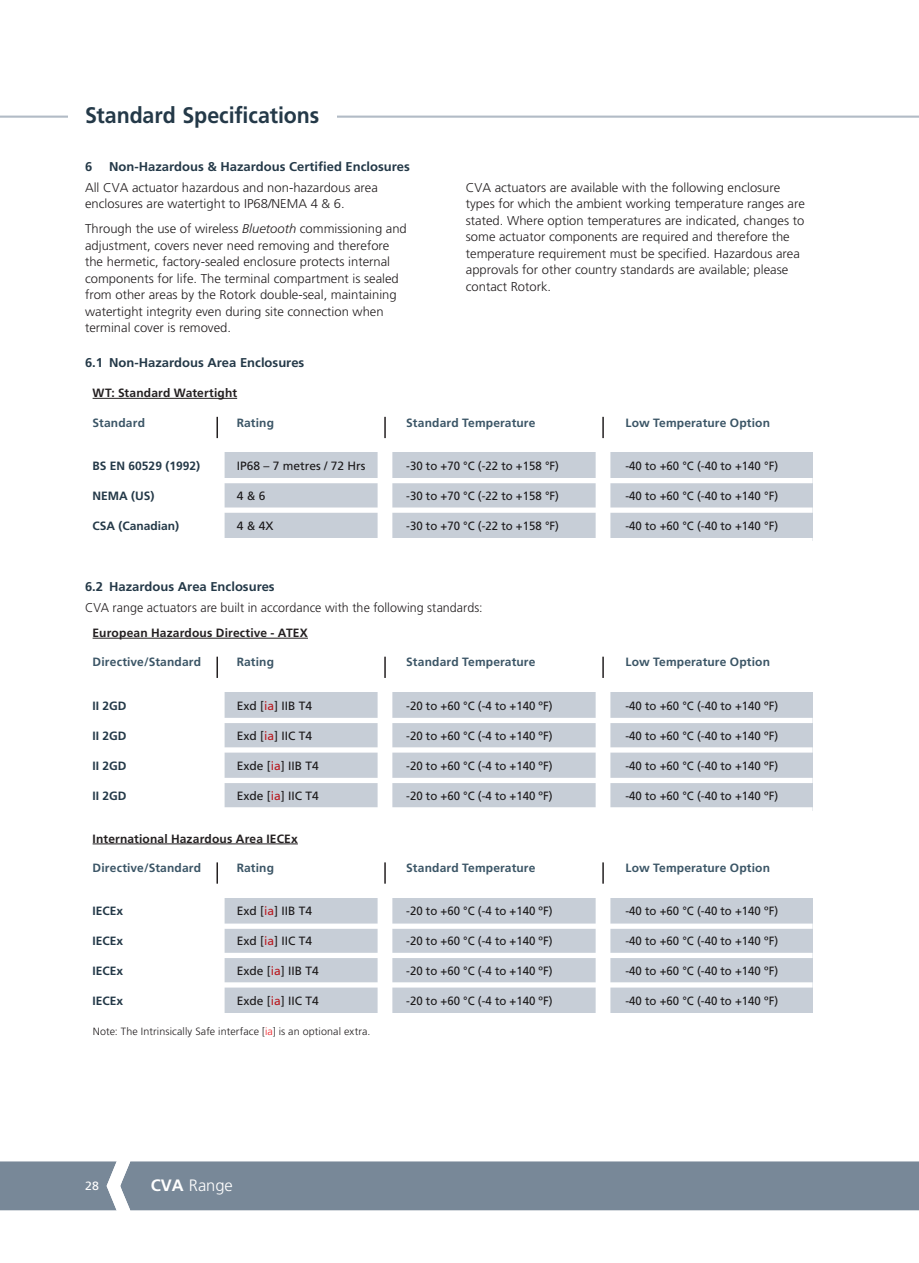
<style>
.page{position:relative;width:919px;height:1263px;background:#fff}
.page>*{position:absolute;margin:0;border:0;box-sizing:border-box;transform-origin:0 0}
.t1{font:700 22.5px "Frutiger LT Std";letter-spacing:-.005em;color:#243948;scale:.95 1}
.t2{font:300 16.5px "Frutiger LT Pro";color:#fff}
.t3{font:300 12.75px/16.5px "Frutiger LT Std";color:#231f20}
.t4{font:700 12.75px "Frutiger LT Std";color:#243948}
.t5{font:12px "Frutiger LT Std";color:#231f20;scale:.95 1}
.t6{font:700 12px "Frutiger LT Std";letter-spacing:.015em;color:#3b5566}
.t7{font:12px "Frutiger LT Std";color:#231f20}
.t8{font:700 12px "Frutiger LT Std";letter-spacing:.015em;color:#231f20}
.t9{font:700 12px "Frutiger LT Std";color:#243948}
.t10{font:12px "Frutiger LT Std";color:#fff}
.t11{font:300 10.5px "Frutiger LT Std";letter-spacing:.01em;color:#231f20}
.s1{font-style:italic}
.s2{color:#ee1d23}
.s3{font-weight:700}
</style>
<div class="page">
<div style="left:0;top:1161px;width:918px;height:49px;background:#788898"></div>
<hr style="left:0;top:116px;width:918px;height:2px;background:#b2bbc6">
<div style="left:218px;top:781px;width:594px;height:30px;background:#c7ced7"></div>
<div style="left:218px;top:750px;width:594px;height:31px;background:#c7ced7"></div>
<div style="left:218px;top:721px;width:594px;height:29px;background:#c7ced7"></div>
<div style="left:218px;top:927px;width:594px;height:86px;background:#c7ced7"></div>
<div style="left:218px;top:692px;width:594px;height:29px;background:#c7ced7"></div>
<div style="left:218px;top:898px;width:594px;height:29px;background:#c7ced7"></div>
<div style="left:218px;top:510px;width:594px;height:31px;background:#c7ced7"></div>
<div style="left:218px;top:481px;width:594px;height:29px;background:#c7ced7"></div>
<div style="left:218px;top:452px;width:594px;height:29px;background:#c7ced7"></div>
<hr style="left:93px;top:398px;width:144px;height:1px;background:#231f20">
<hr style="left:93px;top:638px;width:215px;height:1px;background:#231f20">
<hr style="left:93px;top:843px;width:205px;height:1px;background:#231f20">
<div style="left:85px;top:718px;width:727px;height:5px;background:#fff"></div>
<div style="left:85px;top:923px;width:727px;height:6px;background:#fff"></div>
<div style="left:85px;top:953px;width:727px;height:5px;background:#fff"></div>
<div style="left:85px;top:747px;width:727px;height:5px;background:#fff"></div>
<div style="left:85px;top:982px;width:727px;height:5px;background:#fff"></div>
<hr style="left:216px;top:657px;width:2px;height:21px;background:#231f20">
<div style="left:210px;top:688px;width:15px;height:124px;background:#fff"></div>
<hr style="left:216px;top:862px;width:2px;height:22px;background:#231f20">
<div style="left:210px;top:894px;width:15px;height:121px;background:#fff"></div>
<hr style="left:384px;top:657px;width:2px;height:21px;background:#231f20">
<div style="left:377px;top:688px;width:15px;height:126px;background:#fff"></div>
<hr style="left:384px;top:862px;width:2px;height:22px;background:#231f20">
<div style="left:377px;top:894px;width:15px;height:122px;background:#fff"></div>
<svg style="left:602px;top:657px;width:1px;height:21px"></svg>
<div style="left:595px;top:688px;width:15px;height:125px;background:#fff"></div>
<svg style="left:602px;top:862px;width:1px;height:22px"></svg>
<div style="left:595px;top:894px;width:15px;height:123px;background:#fff"></div>
<div style="left:85px;top:778px;width:727px;height:5px;background:#fff"></div>
<div style="left:85px;top:807px;width:727px;height:5px;background:#fff"></div>
<div style="left:85px;top:478px;width:727px;height:5px;background:#fff"></div>
<div style="left:85px;top:507px;width:727px;height:6px;background:#fff"></div>
<hr style="left:216px;top:417px;width:2px;height:21px;background:#231f20">
<div style="left:210px;top:449px;width:15px;height:92px;background:#fff"></div>
<hr style="left:384px;top:417px;width:2px;height:21px;background:#231f20">
<div style="left:377px;top:449px;width:15px;height:94px;background:#fff"></div>
<svg style="left:602px;top:417px;width:1px;height:21px"></svg>
<div style="left:595px;top:449px;width:15px;height:92px;background:#fff"></div>
<div style="left:85px;top:538px;width:727px;height:5px;background:#fff"></div>
<div style="left:68px;top:106px;width:268px;height:17px;background:#fff"></div>
<h1 class="t1" style="left:85px;top:102px;width:248px">Standard Specifications</h1>
<p class="t4" style="left:85px;top:159px;width:9px">6</p>
<p class="t4" style="left:109px;top:159px;width:302px">Non-Hazardous &amp; Hazardous Certified Enclosures</p>
<p class="t3" style="left:85px;top:179px;width:294px">All CVA actuator hazardous and non-hazardous area enclosures are watertight to IP68/NEMA 4 &amp; 6.</p>
<p class="t3" style="left:85px;top:221px;width:323px">Through the use of wireless <span class="s1">Bluetooth</span> commissioning and adjustment, covers never need removing and therefore the hermetic, factory-sealed enclosure protects internal components for life. The terminal compartment is sealed from other areas by the Rotork double-seal, maintaining watertight integrity even during site connection when terminal cover is removed.</p>
<p class="t4" style="left:85px;top:355px;width:221px">6.1 Non-Hazardous Area Enclosures</p>
<p class="t3" style="left:466px;top:179px;width:340px">CVA actuators are available with the following enclosure types for which the ambient working temperature ranges are stated. Where option temperatures are indicated, changes to some actuator components are required and therefore the temperature requirement must be specified. Hazardous area approvals for other country standards are available; please contact Rotork.</p>
<p class="t8" style="left:93px;top:386px;width:146px">WT: Standard Watertight</p>
<p class="t6" style="left:93px;top:415px;width:54px">Standard</p>
<p class="t6" style="left:237px;top:415px;width:39px">Rating</p>
<p class="t6" style="left:406px;top:415px;width:131px">Standard Temperature</p>
<p class="t6" style="left:625px;top:415px;width:146px">Low Temperature Option</p>
<p class="t9" style="left:93px;top:459px;width:109px">BS EN 60529 (1992)</p>
<p class="t7" style="left:237px;top:459px;width:130px">IP68 – 7 metres / 72 Hrs</p>
<p class="t5" style="left:406px;top:459px;width:162px">-30 to +70 °C (-22 to +158 °F)</p>
<p class="t5" style="left:625px;top:459px;width:162px">-40 to +60 °C (-40 to +140 °F)</p>
<p class="t9" style="left:93px;top:489px;width:63px">NEMA (US)</p>
<p class="t7" style="left:237px;top:489px;width:30px">4 &amp; 6</p>
<p class="t5" style="left:406px;top:489px;width:162px">-30 to +70 °C (-22 to +158 °F)</p>
<p class="t5" style="left:625px;top:489px;width:162px">-40 to +60 °C (-40 to +140 °F)</p>
<p class="t9" style="left:93px;top:519px;width:88px">CSA (Canadian)</p>
<p class="t7" style="left:237px;top:519px;width:38px">4 &amp; 4X</p>
<p class="t5" style="left:406px;top:519px;width:162px">-30 to +70 °C (-22 to +158 °F)</p>
<p class="t5" style="left:625px;top:519px;width:162px">-40 to +60 °C (-40 to +140 °F)</p>
<p class="t4" style="left:85px;top:579px;width:191px">6.2 Hazardous Area Enclosures</p>
<p class="t3" style="left:85px;top:600px;width:399px">CVA range actuators are built in accordance with the following standards:</p>
<p class="t8" style="left:93px;top:626px;width:217px">European Hazardous Directive - ATEX</p>
<p class="t6" style="left:93px;top:655px;width:110px">Directive/Standard</p>
<p class="t6" style="left:237px;top:655px;width:39px">Rating</p>
<p class="t6" style="left:406px;top:655px;width:131px">Standard Temperature</p>
<p class="t6" style="left:625px;top:655px;width:146px">Low Temperature Option</p>
<p class="t9" style="left:93px;top:698px;width:36px">II 2GD</p>
<p class="t7" style="left:237px;top:698px;width:77px">Exd [<span class="s2">ia</span>] IIB T4</p>
<p class="t5" style="left:406px;top:698px;width:156px">-20 to +60 °C (-4 to +140 ºF)</p>
<p class="t5" style="left:625px;top:698px;width:162px">-40 to +60 °C (-40 to +140 ºF)</p>
<p class="t9" style="left:93px;top:728px;width:36px">II 2GD</p>
<p class="t7" style="left:237px;top:728px;width:77px">Exd [<span class="s2">ia</span>] IIC T4</p>
<p class="t5" style="left:406px;top:728px;width:156px">-20 to +60 °C (-4 to +140 ºF)</p>
<p class="t5" style="left:625px;top:728px;width:162px">-40 to +60 °C (-40 to +140 ºF)</p>
<p class="t9" style="left:93px;top:758px;width:36px">II 2GD</p>
<p class="t7" style="left:237px;top:758px;width:84px">Exde [<span class="s2">ia</span>] IIB T4</p>
<p class="t5" style="left:406px;top:758px;width:156px">-20 to +60 °C (-4 to +140 ºF)</p>
<p class="t5" style="left:625px;top:758px;width:162px">-40 to +60 °C (-40 to +140 ºF)</p>
<p class="t9" style="left:93px;top:788px;width:36px">II 2GD</p>
<p class="t7" style="left:237px;top:788px;width:84px">Exde [<span class="s2">ia</span>] IIC T4</p>
<p class="t5" style="left:406px;top:788px;width:156px">-20 to +60 °C (-4 to +140 ºF)</p>
<p class="t5" style="left:625px;top:788px;width:162px">-40 to +60 °C (-40 to +140 ºF)</p>
<p class="t8" style="left:93px;top:831px;width:207px">International Hazardous Area IECEx</p>
<p class="t6" style="left:93px;top:861px;width:110px">Directive/Standard</p>
<p class="t6" style="left:237px;top:861px;width:39px">Rating</p>
<p class="t6" style="left:406px;top:861px;width:131px">Standard Temperature</p>
<p class="t6" style="left:625px;top:861px;width:146px">Low Temperature Option</p>
<p class="t9" style="left:93px;top:904px;width:32px">IECEx</p>
<p class="t7" style="left:237px;top:904px;width:77px">Exd [<span class="s2">ia</span>] IIB T4</p>
<p class="t5" style="left:406px;top:904px;width:156px">-20 to +60 °C (-4 to +140 ºF)</p>
<p class="t5" style="left:625px;top:904px;width:162px">-40 to +60 °C (-40 to +140 ºF)</p>
<p class="t9" style="left:93px;top:934px;width:32px">IECEx</p>
<p class="t7" style="left:237px;top:934px;width:77px">Exd [<span class="s2">ia</span>] IIC T4</p>
<p class="t5" style="left:406px;top:934px;width:156px">-20 to +60 °C (-4 to +140 ºF)</p>
<p class="t5" style="left:625px;top:934px;width:162px">-40 to +60 °C (-40 to +140 ºF)</p>
<p class="t9" style="left:93px;top:964px;width:32px">IECEx</p>
<p class="t7" style="left:237px;top:964px;width:84px">Exde [<span class="s2">ia</span>] IIB T4</p>
<p class="t5" style="left:406px;top:964px;width:156px">-20 to +60 °C (-4 to +140 ºF)</p>
<p class="t5" style="left:625px;top:964px;width:162px">-40 to +60 °C (-40 to +140 ºF)</p>
<p class="t9" style="left:93px;top:994px;width:32px">IECEx</p>
<p class="t7" style="left:237px;top:994px;width:84px">Exde [<span class="s2">ia</span>] IIC T4</p>
<p class="t5" style="left:406px;top:994px;width:156px">-20 to +60 °C (-4 to +140 ºF)</p>
<p class="t5" style="left:625px;top:994px;width:162px">-40 to +60 °C (-40 to +140 ºF)</p>
<p class="t11" style="left:93px;top:1026px;width:279px">Note: The Intrinsically Safe interface [<span class="s2">ia</span>] is an optional extra.</p>
<p class="t10" style="left:85px;top:1179px;width:15px">28</p>
<p class="t2" style="left:151px;top:1176px;width:84px"><span class="s3">CVA</span> Range</p>
</div>
